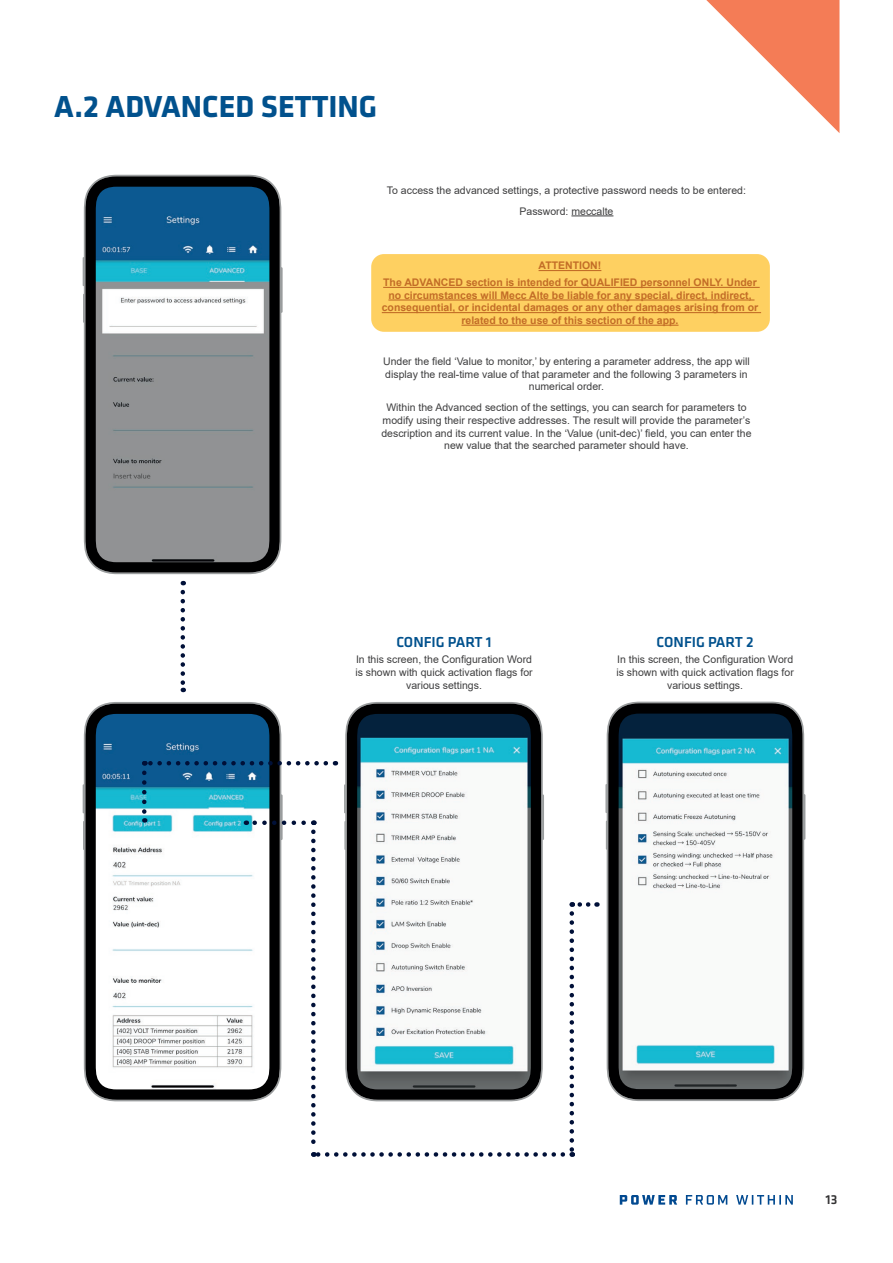
<style>
.page{position:relative;width:893px;height:1263px;background:#fff}
.page>*{position:absolute;margin:0;border:0;box-sizing:border-box;transform-origin:0 0}
.t1{font:700 31.5px "Klavika";color:#01518d}
.t2{font:500 15px "Klavika";color:#01518d}
.t3{font:500 13.5px "Klavika";color:#333233}
.t4{font:10.5px/12.6px "Arial";color:#3e3e3f;text-align:center}
.t5{font:700 10.5px/12.6px "Arial";color:#c36d27;text-align:center}
</style>
<div class="page">
<svg style="left:620px;top:1195px;width:173px;height:9px"></svg>
<svg style="left:706px;top:0;width:133px;height:133px"></svg>
<div style="left:371px;top:254px;width:399px;height:78px;background:#fed061;border-radius:13px"></div>
<hr style="left:539px;top:270px;width:62px;height:1px;background:#c36d27">
<hr style="left:383px;top:287px;width:377px;height:1px;background:#c36d27">
<hr style="left:388px;top:299px;width:366px;height:2px;background:#c36d27">
<hr style="left:382px;top:312px;width:379px;height:1px;background:#c36d27">
<hr style="left:461px;top:325px;width:217px;height:1px;background:#c36d27">
<svg style="left:83px;top:257px;width:1px;height:29px"></svg>
<svg style="left:83px;top:294px;width:1px;height:29px"></svg>
<svg style="left:281px;top:267px;width:2px;height:46px"></svg>
<svg style="left:85px;top:176px;width:195px;height:396px;background:#6b7f8a"></svg>
<hr style="left:571px;top:216px;width:42px;height:1px;background:#3e3e3f">
<svg style="left:347px;top:703px;width:194px;height:81px"></svg>
<svg style="left:605px;top:784px;width:2px;height:29px"></svg>
<svg style="left:606px;top:821px;width:1px;height:29px"></svg>
<svg style="left:804px;top:794px;width:1px;height:46px"></svg>
<svg style="left:608px;top:703px;width:195px;height:396px"></svg>
<svg style="left:83px;top:784px;width:1px;height:29px"></svg>
<svg style="left:83px;top:821px;width:1px;height:29px"></svg>
<svg style="left:85px;top:703px;width:195px;height:397px"></svg>
<svg style="left:181px;top:592px;width:4px;height:100px"></svg>
<svg style="left:144px;top:761px;width:182px;height:4px"></svg>
<svg style="left:142px;top:773px;width:5px;height:50px"></svg>
<svg style="left:246px;top:794px;width:58px;height:46px"></svg>
<svg style="left:311px;top:784px;width:252px;height:373px"></svg>
<svg style="left:570px;top:913px;width:4px;height:244px"></svg>
<svg style="left:572px;top:902px;width:16px;height:5px"></svg>
<h1 class="t1" style="left:54px;top:90px;width:325px">A.2 ADVANCED SETTING</h1>
<p class="t4" style="left:387px;top:179px;width:360px;line-height:21.1px">To access the advanced settings, a protective password needs to be entered:<br>Password: meccalte</p>
<p class="t5" style="left:383px;top:257px;width:375px;line-height:16.8px">ATTENTION!<br>The ADVANCED section is intended for QUALIFIED personnel ONLY. Under</p>
<p class="t5" style="left:382px;top:289px;width:378px">no circumstances will Mecc Alte be liable for any special, direct, indirect, consequential, or incidental damages or any other damages arising from or related to the use of this section of the app.</p>
<p class="t4" style="left:383px;top:355px;width:368px">Under the field ‘Value to monitor,’ by entering a parameter address, the app will display the real-time value of that parameter and the following 3 parameters in numerical order.</p>
<p class="t4" style="left:381px;top:401px;width:372px">Within the Advanced section of the settings, you can search for parameters to modify using their respective addresses. The result will provide the parameter’s description and its current value. In the ‘Value (unit-dec)’ field, you can enter the new value that the searched parameter should have.</p>
<h2 class="t2" style="left:396px;top:633px;width:97px">CONFIG PART 1</h2>
<p class="t4" style="left:355px;top:653px;width:179px">In this screen, the Configuration Word is shown with quick activation flags for various settings.</p>
<h2 class="t2" style="left:657px;top:633px;width:99px">CONFIG PART 2</h2>
<p class="t4" style="left:616px;top:653px;width:179px">In this screen, the Configuration Word is shown with quick activation flags for various settings.</p>
<p class="t3" style="left:826px;top:1192px;width:13px">13</p>
</div>
